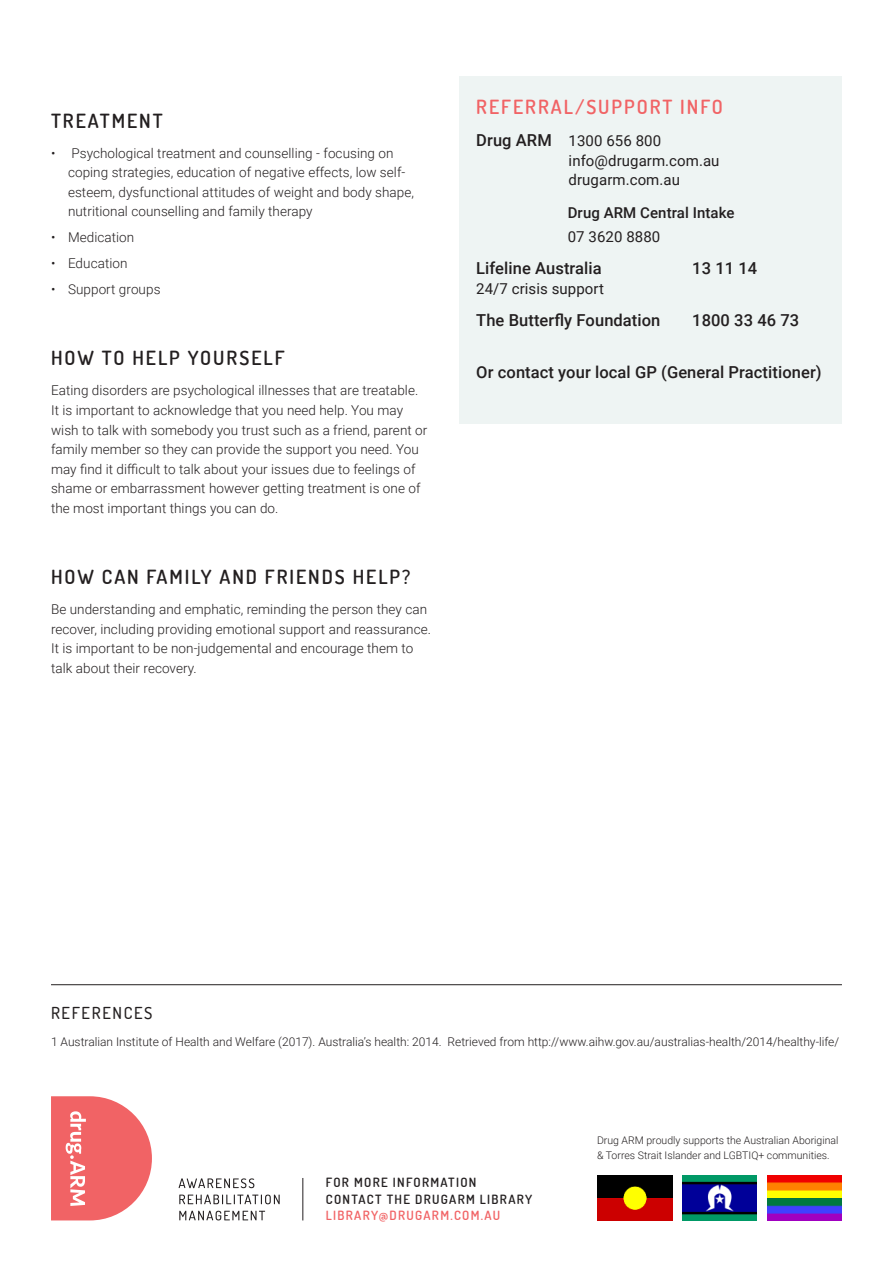
<style>
.page{position:relative;width:893px;height:1263px;background:#fff}
.page>*{position:absolute;margin:0;border:0;box-sizing:border-box;transform-origin:0 0}
.t1{font:600 19.5px "Dosis";letter-spacing:.1em;color:#231f20}
.t2{font:600 19.5px "Dosis";letter-spacing:.1em;color:#f16365}
.t3{font:500 16.5px "Roboto";letter-spacing:.005em;color:#231f20}
.t4{font:500 16.5px "Dosis";letter-spacing:.1em;color:#231f20}
.t5{font:15px/19.5px "Roboto";letter-spacing:.005em;color:#231f20}
.t6{font:500 15px "Roboto";letter-spacing:.005em;color:#231f20}
.t7{font:300 13.5px/19.5px "Roboto";letter-spacing:.005em;color:#231f20}
.t8{font:600 12.75px/16.5px "Dosis";letter-spacing:.1em;color:#231f20}
.t9{font:600 12.75px "Dosis";letter-spacing:.1em;color:#f16365}
.t10{font:300 12px "Roboto";color:#231f20}
.t11{font:300 10.5px/15px "Roboto";color:#231f20}
.s1{font-weight:500;font-size:16.5px}
</style>
<div class="page">
<hr style="left:303px;top:1178px;width:1px;height:42px;background:#231f20">
<svg style="left:51px;top:1096px;width:101px;height:124px"></svg>
<img style="left:682px;top:1175px;width:75px;height:45px">
<img style="left:767px;top:1175px;width:75px;height:45px">
<img style="left:597px;top:1175px;width:75px;height:45px">
<svg style="left:179px;top:1178px;width:75px;height:10px"></svg>
<svg style="left:179px;top:1194px;width:101px;height:10px"></svg>
<svg style="left:179px;top:1210px;width:86px;height:10px"></svg>
<hr style="left:51px;top:984px;width:791px;height:1px;background:#231f20">
<div style="left:459px;top:77px;width:383px;height:347px;background:#eef4f3"></div>
<h1 class="t1" style="left:51px;top:110px;width:113px">TREATMENT</h1>
<p class="t7" style="left:68px;top:144px;width:348px;text-indent:-17px">• Psychological treatment and counselling - focusing on coping strategies, education of negative effects, low self&shy;esteem, dysfunctional attitudes of weight and body shape, nutritional counselling and family therapy</p>
<p class="t7" style="left:51px;top:229px;width:85px">• Medication</p>
<p class="t7" style="left:51px;top:254px;width:78px">• Education</p>
<p class="t7" style="left:51px;top:280px;width:111px">• Support groups</p>
<h1 class="t1" style="left:51px;top:347px;width:235px">HOW TO HELP YOURSELF</h1>
<p class="t7" style="left:51px;top:382px;width:378px">Eating disorders are psychological illnesses that are treatable.<br>It is important to acknowledge that you need help. You may wish to talk with somebody you trust such as a friend, parent or family member so they can provide the support you need. You may find it difficult to talk about your issues due to feelings of shame or embarrassment however getting treatment is one of the most important things you can do.</p>
<h1 class="t1" style="left:51px;top:566px;width:361px">HOW CAN FAMILY AND FRIENDS HELP?</h1>
<p class="t7" style="left:51px;top:600px;width:381px">Be understanding and emphatic, reminding the person they can recover, including providing emotional support and reassurance.<br>It is important to be non-judgemental and encourage them to talk about their recovery.</p>
<h1 class="t2" style="left:476px;top:95px;width:248px">REFERRAL/SUPPORT INFO</h1>
<p class="t5" style="left:569px;top:132px;width:152px;text-indent:-92px"><span class="s1">Drug ARM</span> 1300 656 800 info@drugarm.com.au drugarm.com.au</p>
<p class="t6" style="left:568px;top:206px;width:168px">Drug ARM Central Intake</p>
<p class="t5" style="left:568px;top:228px;width:94px">07 3620 8880</p>
<p class="t3" style="left:476px;top:262px;width:127px">Lifeline Australia</p>
<p class="t3" style="left:692px;top:262px;width:67px">13 11 14</p>
<p class="t5" style="left:476px;top:280px;width:129px">24/7 crisis support</p>
<p class="t3" style="left:476px;top:309px;width:186px">The Butterfly Foundation</p>
<p class="t3" style="left:692px;top:309px;width:109px">1800 33 46 73</p>
<p class="t3" style="left:476px;top:361px;width:347px">Or contact your local GP (General Practitioner)</p>
<p class="t4" style="left:51px;top:1004px;width:103px">REFERENCES</p>
<p class="t10" style="left:51px;top:1036px;width:790px">1 Australian Institute of Health and Welfare (2017). Australia’s health: 2014. Retrieved from http://www.aihw.gov.au/australias-health/2014/healthy-life/</p>
<p class="t8" style="left:326px;top:1175px;width:208px">FOR MORE INFORMATION<br>CONTACT THE DRUGARM LIBRARY</p>
<p class="t9" style="left:326px;top:1211px;width:176px">LIBRARY@DRUGARM.COM.AU</p>
<p class="t11" style="left:597px;top:1134px;width:243px">Drug ARM proudly supports the Australian Aboriginal &amp; Torres Strait Islander and LGBTIQ+ communities.</p>
</div>
